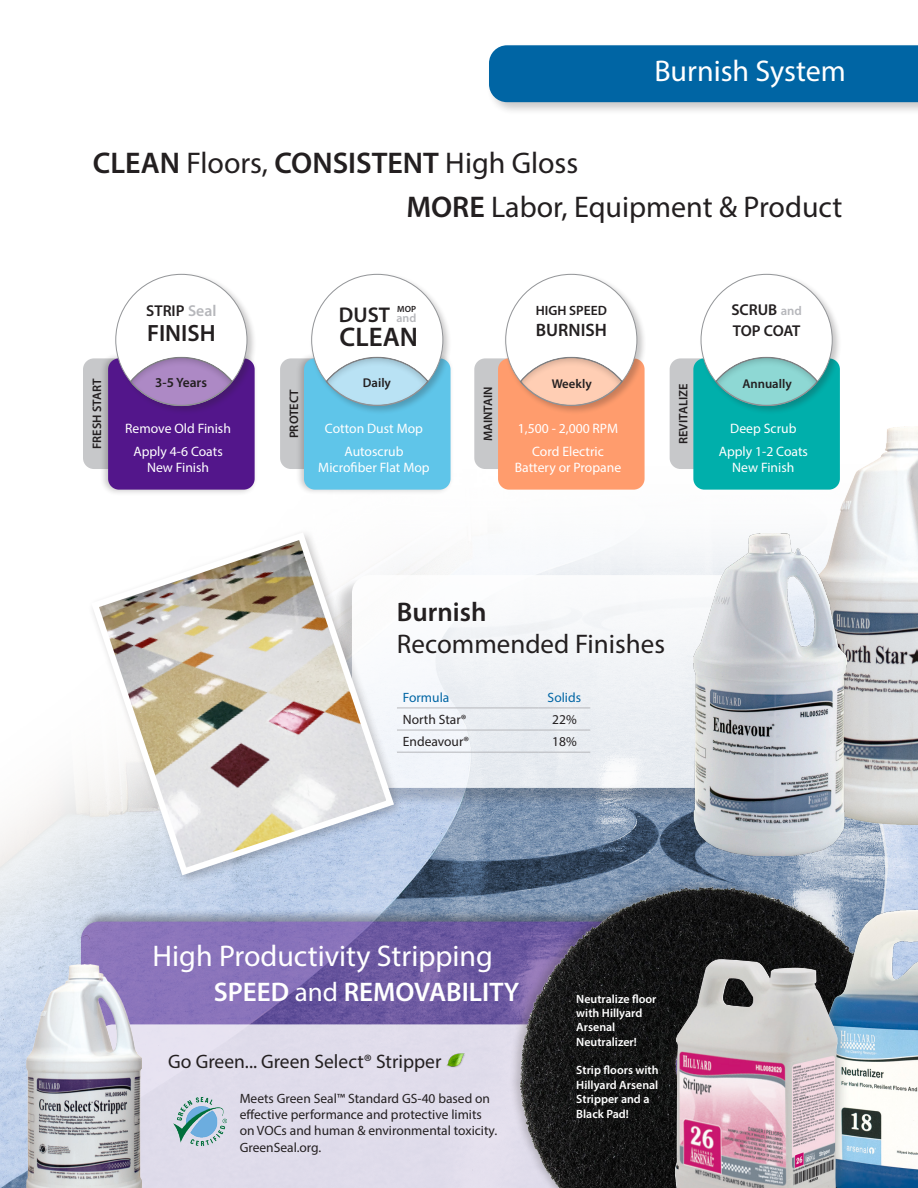
<style>
.page{position:relative;width:918px;height:1188px;background:#fff}
.page>*{position:absolute;margin:0;border:0;box-sizing:border-box;transform-origin:0 0}
.t1{font:30px "Myriad Pro";color:#231f20}
.t2{font:30px "Myriad Pro";color:#fff}
.t3{font:600 27px "Myriad Pro";color:#fff}
.t4{font:27px "Myriad Pro";color:#231f20}
.t5{font:600 27px "Myriad Pro";color:#231f20}
.t6{font:600 23.7px "Myriad Pro";color:#231f20}
.t7{font:600 21.3px "Myriad Pro";color:#231f20}
.t8{font:19.5px "Myriad Pro";color:#231f20}
.t9{font:600 18px "Myriad Pro";color:#231f20}
.t10{font:600 15.75px "Myriad Pro";color:#231f20}
.t11{font:13.65px/15.5px "Myriad Pro";color:#fff;text-align:center}
.t12{font:13.5px/16.2px "Myriad Pro";color:#231f20}
.t13{font:600 13.5px "Myriad Pro";color:#231f20}
.t14{font:13.5px "Myriad Pro";color:#0065a4}
.t15{font:600 12.75px "Myriad Pro";color:#231f20}
.t16{font:600 12.3px "Myriad Pro";color:#231f20}
.t17{font:600 12px/14.4px "Myriad Pro";color:#fff}
.t18{font:600 9px "Myriad Pro";color:#231f20}
.s1{font-weight:600}
.s2{color:#b6b7bb}
.s3{font-size:12px;color:#b6b7bb}
.s4{font-size:12.75px;color:#b6b7bb}
.s5{font-weight:400}
</style>
<div class="page">
<img style="left:0;top:364px;width:918px;height:824px">
<div style="left:333px;top:577px;width:440px;height:230px;background:#231f20;opacity:.25"></div>
<div style="left:352px;top:575px;width:423px;height:213px;background:#f1f4f7;border-radius:18px"></div>
<div style="left:280px;top:358px;width:49px;height:111px;background:#c7c8ca;border-radius:11px"></div>
<div style="left:296px;top:353px;width:159px;height:143px;background:#231f20;opacity:.25"></div>
<div style="left:304px;top:358px;width:147px;height:132px;background:#5fc5e9;border-radius:11px"></div>
<div style="left:310px;top:272px;width:142px;height:143px;background:#231f20;opacity:.25"></div>
<div style="left:312px;top:274px;width:131px;height:132px;background:#fff;border-radius:50%"></div>
<div style="left:324px;top:353px;width:109px;height:55px;background:#231f20;opacity:.25"></div>
<div style="left:83px;top:358px;width:49px;height:111px;background:#c7c8ca;border-radius:11px"></div>
<div style="left:100px;top:353px;width:159px;height:143px;background:#231f20;opacity:.25"></div>
<div style="left:108px;top:358px;width:147px;height:132px;background:#53168b;border-radius:11px"></div>
<div style="left:114px;top:272px;width:142px;height:143px;background:#231f20;opacity:.25"></div>
<div style="left:116px;top:274px;width:131px;height:132px;background:#fff;border-radius:50%"></div>
<div style="left:128px;top:353px;width:109px;height:55px;background:#231f20;opacity:.25"></div>
<div style="left:670px;top:358px;width:49px;height:111px;background:#c7c8ca;border-radius:11px"></div>
<div style="left:693px;top:358px;width:147px;height:132px;background:#00afab;border-radius:11px"></div>
<div style="left:699px;top:272px;width:143px;height:143px;background:#231f20;opacity:.25"></div>
<div style="left:701px;top:274px;width:131px;height:132px;background:#fff;border-radius:50%"></div>
<div style="left:713px;top:353px;width:109px;height:55px;background:#231f20;opacity:.25"></div>
<hr style="left:397px;top:708px;width:141px;height:1px;background:#b6b7bb">
<hr style="left:538px;top:708px;width:52px;height:1px;background:#b6b7bb">
<hr style="left:397px;top:730px;width:141px;height:1px;background:#b6b7bb">
<hr style="left:538px;top:730px;width:52px;height:1px;background:#b6b7bb">
<hr style="left:397px;top:752px;width:141px;height:1px;background:#b6b7bb">
<hr style="left:538px;top:752px;width:52px;height:1px;background:#b6b7bb">
<div style="left:474px;top:358px;width:50px;height:111px;background:#c7c8ca;border-radius:11px"></div>
<div style="left:498px;top:358px;width:147px;height:132px;background:#ff9c6d;border-radius:11px"></div>
<div style="left:504px;top:272px;width:142px;height:143px;background:#231f20;opacity:.25"></div>
<div style="left:506px;top:274px;width:131px;height:132px;background:#fff;border-radius:50%"></div>
<div style="left:518px;top:353px;width:109px;height:55px;background:#231f20;opacity:.25"></div>
<img style="left:816px;top:427px;width:102px;height:398px">
<img style="left:693px;top:533px;width:153px;height:322px">
<div style="left:78px;top:908px;width:668px;height:280px;background:#231f20;opacity:.75"></div>
<svg style="left:81px;top:922px;width:427px;height:102px;background:#7a65ad"></svg>
<div style="left:142px;top:1024px;width:366px;height:164px;background:#e0dceb"></div>
<div style="left:508px;top:877px;width:392px;height:311px;background:#231f20;opacity:.25"></div>
<img style="left:513px;top:880px;width:389px;height:308px">
<img style="left:829px;top:909px;width:89px;height:279px">
<div style="left:667px;top:952px;width:184px;height:236px;background:#231f20;opacity:.25"></div>
<img style="left:675px;top:959px;width:163px;height:229px">
<img style="left:26px;top:965px;width:116px;height:223px">
<img style="left:173px;top:1097px;width:54px;height:49px">
<div style="left:486px;top:42px;width:432px;height:74px;background:#231f20;opacity:.25"></div>
<div style="left:489px;top:45px;width:429px;height:57px;background:#0065a4"></div>
<img style="left:442px;top:1053px;width:24px;height:16px">
<div style="left:87px;top:528px;width:318px;height:358px;background:#231f20;opacity:.25"></div>
<svg style="left:87px;top:529px;width:311px;height:350px"></svg>
<p class="t2" style="left:654px;top:52px;width:193px">Burnish System</p>
<p class="t1" style="left:93px;top:145px;width:487px"><span class="s1">CLEAN</span> Floors, <span class="s1">CONSISTENT</span> High Gloss</p>
<p class="t1" style="left:406px;top:188px;width:437px"><span class="s1">MORE</span> Labor, Equipment &amp; Product</p>
<p class="t16" style="left:89px;top:449px;width:72px;rotate:-90deg">FRESH START</p>
<p class="t10" style="left:146px;top:301px;width:72px">STRIP <span class="s2">Seal</span></p>
<p class="t6" style="left:147px;top:318px;width:70px">FINISH</p>
<p class="t13" style="left:155px;top:374px;width:53px">3-5 Years</p>
<p class="t11" style="left:125px;top:421px;width:107px">Remove Old Finish</p>
<p class="t11" style="left:133px;top:444px;width:91px">Apply 4-6 Coats<br>New Finish</p>
<p class="t16" style="left:286px;top:438px;width:51px;rotate:-90deg">PROTECT</p>
<p class="t18" style="left:397px;top:303px;width:20px">MOP</p>
<p class="t7" style="left:339px;top:302px;width:79px">DUST <span class="s3">and</span></p>
<p class="t5" style="left:340px;top:320px;width:80px">CLEAN</p>
<p class="t15" style="left:363px;top:374px;width:30px">Daily</p>
<p class="t11" style="left:325px;top:421px;width:100px">Cotton Dust Mop</p>
<p class="t11" style="left:318px;top:444px;width:113px">Autoscrub<br>Microfiber Flat Mop</p>
<p class="t16" style="left:480px;top:441px;width:56px;rotate:-90deg">MAINTAIN</p>
<p class="t13" style="left:536px;top:302px;width:73px">HIGH SPEED</p>
<p class="t9" style="left:536px;top:319px;width:72px">BURNISH</p>
<p class="t15" style="left:552px;top:375px;width:42px">Weekly</p>
<p class="t11" style="left:518px;top:421px;width:102px">1,500 - 2,000 RPM</p>
<p class="t11" style="left:532px;top:444px;width:73px">Cord Electric</p>
<p class="t11" style="left:515px;top:459px;width:108px">Battery or Propane</p>
<p class="t16" style="left:676px;top:444px;width:62px;rotate:-90deg">REVITALIZE</p>
<p class="t10" style="left:731px;top:300px;width:72px">SCRUB <span class="s4">and</span></p>
<p class="t10" style="left:733px;top:321px;width:69px">TOP COAT</p>
<p class="t15" style="left:742px;top:375px;width:51px">Annually</p>
<p class="t11" style="left:730px;top:421px;width:68px">Deep Scrub</p>
<p class="t11" style="left:719px;top:444px;width:91px">Apply 1-2 Coats<br>New Finish</p>
<p class="t5" style="left:397px;top:595px;width:91px">Burnish</p>
<p class="t4" style="left:397px;top:628px;width:270px">Recommended Finishes</p>
<p class="t14" style="left:403px;top:689px;width:48px">Formula</p>
<p class="t14" style="left:548px;top:689px;width:35px">Solids</p>
<p class="t12" style="left:403px;top:711px;width:65px">North Star®</p>
<p class="t12" style="left:552px;top:711px;width:26px">22%</p>
<p class="t12" style="left:403px;top:733px;width:68px">Endeavour®</p>
<p class="t12" style="left:552px;top:733px;width:26px">18%</p>
<p class="t2" style="left:152px;top:937px;width:342px">High Productivity Stripping</p>
<p class="t3" style="left:214px;top:975px;width:307px">SPEED <span class="s5">and</span> REMOVABILITY</p>
<p class="t8" style="left:168px;top:1050px;width:275px">Go Green... Green Select® Stripper</p>
<p class="t12" style="left:240px;top:1090px;width:259px">Meets Green Seal™ Standard GS-40 based on effective performance and protective limits on VOCs and human &amp; environmental toxicity.<br>GreenSeal.org.</p>
<p class="t17" style="left:576px;top:991px;width:82px">Neutralize floor with Hillyard</p>
<p class="t17" style="left:576px;top:1020px;width:41px">Arsenal</p>
<p class="t17" style="left:576px;top:1034px;width:62px">Neutralizer!</p>
<p class="t17" style="left:576px;top:1063px;width:84px">Strip floors with<br>Hillyard Arsenal<br>Stripper and a<br>Black Pad!</p>
</div>
